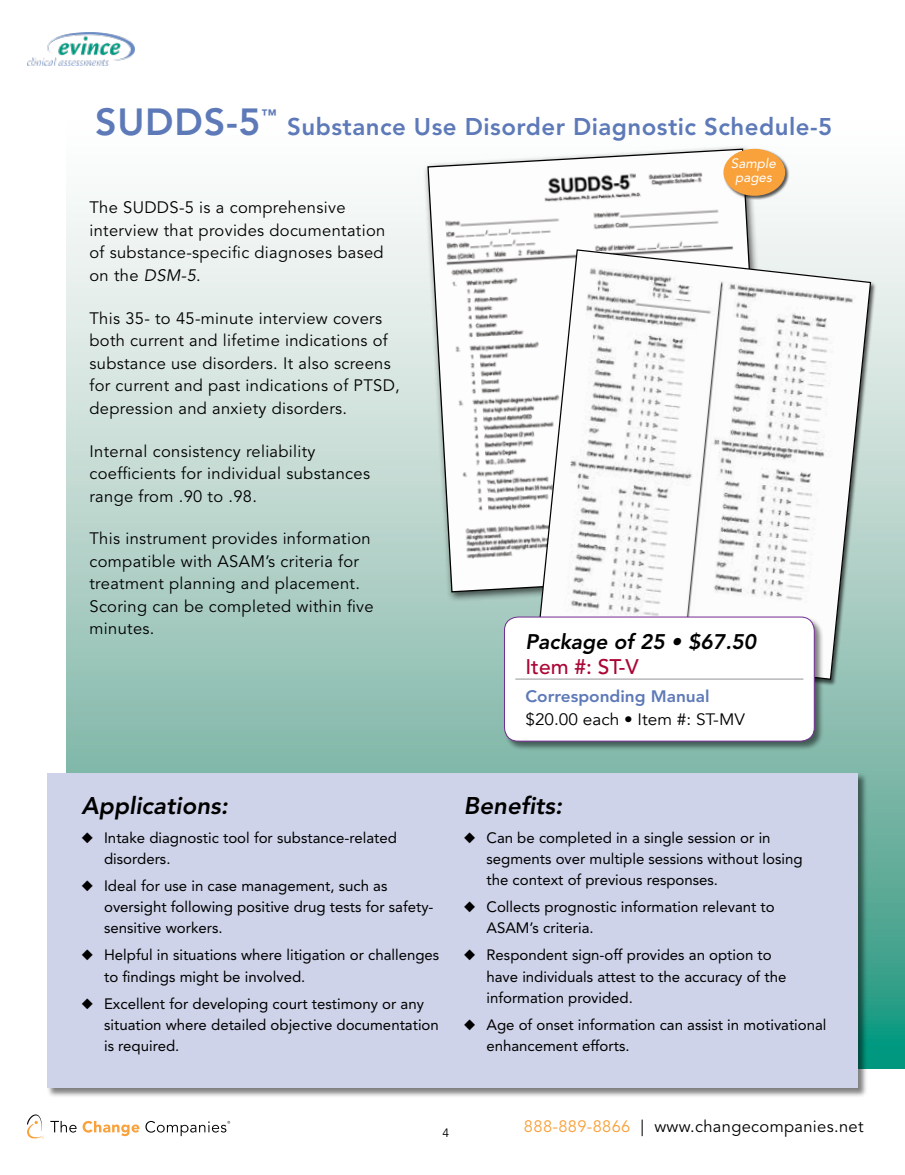
<style>
.page{position:relative;width:905px;height:1175px;background:#fff}
.page>*{position:absolute;margin:0;border:0;box-sizing:border-box;transform-origin:0 0}
.t1{font:800 37.5px "Avenir LT Std";letter-spacing:.02em;color:#5d79b8}
.t2{font:800 24px "Avenir LT Std";letter-spacing:.02em;color:#5d79b8}
.t3{font:italic 800 24px "Avenir LT Std";color:#000}
.t4{font:italic 800 21px "Avenir LT Std";color:#000}
.t5{font:500 21px "Avenir LT Std";color:#ab0635}
.t6{font:16.5px/22.5px "Avenir LT Std";letter-spacing:.02em;color:#000}
.t7{font:16.5px "Avenir";color:#000;scale:1.04 1}
.t8{font:800 16.5px "Avenir LT Std";color:#5d79b8;scale:1.04 1}
.t9{font:15px/21px "Avenir LT Std";color:#000}
.t10{font:800 15px "Avenir LT Std";color:#5d79b8}
.t11{font:italic 13.5px/13.5px "Avenir LT Std";color:#fff;text-align:center}
.t12{font:12px "Avenir LT Std";color:#000}
.s1{font-style:italic}
.s2{color:#f9a13a}
</style>
<div class="page">
<svg style="left:145px;top:1120px;width:85px;height:16px"></svg>
<svg style="left:83px;top:1120px;width:56px;height:16px"></svg>
<svg style="left:50px;top:1120px;width:27px;height:12px"></svg>
<svg style="left:27px;top:1114px;width:17px;height:24px"></svg>
<img style="left:27px;top:32px;width:108px;height:34px">
<div style="left:66px;top:108px;width:838px;height:960px;background:linear-gradient(to bottom,#fff,#2b977f)"></div>
<div style="left:422px;top:145px;width:354px;height:458px;background:#000;opacity:.65"></div>
<svg style="left:426px;top:148px;width:341px;height:445px"></svg>
<div style="left:723px;top:148px;width:67px;height:52px;background:#000;opacity:.65"></div>
<div style="left:723px;top:149px;width:62px;height:47px;background:#f9a13a;border-radius:50%"></div>
<div style="left:47px;top:772px;width:820px;height:325px;background:#000;opacity:.5"></div>
<div style="left:47px;top:773px;width:810px;height:315px;background:#ced3e9"></div>
<svg style="left:536px;top:249px;width:335px;height:431px"></svg>
<div style="left:503px;top:616px;width:321px;height:135px;background:#000;opacity:.5"></div>
<div style="left:504px;top:617px;width:310px;height:124px;background:#fff;border-radius:14px"></div>
<div style="left:504px;top:616px;width:310px;height:125px;border:1px solid #712b90;border-radius:14px"></div>
<hr style="left:515px;top:678px;width:288px;height:1px;background:#939598">
<h1 class="t1" style="left:95px;top:100px;width:167px">SUDDS-5</h1>
<p class="t10" style="left:261px;top:106px;width:16px">™</p>
<h2 class="t2" style="left:287px;top:112px;width:546px">Substance Use Disorder Diagnostic Schedule-5</h2>
<p class="t11" style="left:731px;top:157px;width:47px">Sample pages</p>
<p class="t6" style="left:89px;top:197px;width:297px">The SUDDS-5 is a comprehensive interview that provides documentation of substance-specific diagnoses based on the <span class="s1">DSM-5</span>.</p>
<p class="t6" style="left:89px;top:307px;width:312px">This 35- to 45-minute interview covers both current and lifetime indications of substance use disorders. It also screens for current and past indications of PTSD, depression and anxiety disorders.</p>
<p class="t6" style="left:89px;top:440px;width:282px">Internal consistency reliability coefficients for individual substances range from .90 to .98.</p>
<p class="t6" style="left:89px;top:528px;width:286px">This instrument provides information compatible with ASAM’s criteria for treatment planning and placement.<br>Scoring can be completed within five minutes.</p>
<h3 class="t4" style="left:525px;top:629px;width:232px">Package of 25 • $67.50</h3>
<h3 class="t5" style="left:525px;top:654px;width:115px">Item #: ST-V</h3>
<p class="t8" style="left:525px;top:686px;width:178px">Corresponding Manual</p>
<p class="t7" style="left:525px;top:709px;width:212px">$20.00 each • Item #: ST-MV</p>
<h2 class="t3" style="left:82px;top:791px;width:148px">Applications:</h2>
<p class="t9" style="left:104px;top:827px;width:294px;text-indent:-22px">◆ Intake diagnostic tool for substance-related disorders.</p>
<p class="t9" style="left:104px;top:875px;width:331px;text-indent:-22px">◆ Ideal for use in case management, such as oversight following positive drug tests for safety&shy;sensitive workers.</p>
<p class="t9" style="left:104px;top:944px;width:337px;text-indent:-22px">◆ Helpful in situations where litigation or challenges to findings might be involved.</p>
<p class="t9" style="left:104px;top:992px;width:336px;text-indent:-22px">◆ Excellent for developing court testimony or any situation where detailed objective documentation is required.</p>
<h2 class="t3" style="left:464px;top:791px;width:100px">Benefits:</h2>
<p class="t9" style="left:486px;top:827px;width:317px;text-indent:-22px">◆ Can be completed in a single session or in segments over multiple sessions without losing the context of previous responses.</p>
<p class="t9" style="left:486px;top:896px;width:290px;text-indent:-22px">◆ Collects prognostic information relevant to<br>ASAM’s criteria.</p>
<p class="t9" style="left:486px;top:944px;width:301px;text-indent:-22px">◆ Respondent sign-off provides an option to have individuals attest to the accuracy of the information provided.</p>
<p class="t9" style="left:486px;top:1013px;width:341px;text-indent:-22px">◆ Age of onset information can assist in motivational enhancement efforts.</p>
<p class="t12" style="left:442px;top:1126px;width:8px">4</p>
<p class="t6" style="left:524px;top:1115px;width:341px"><span class="s2">888-889-8866</span> | www.changecompanies.net</p>
</div>
